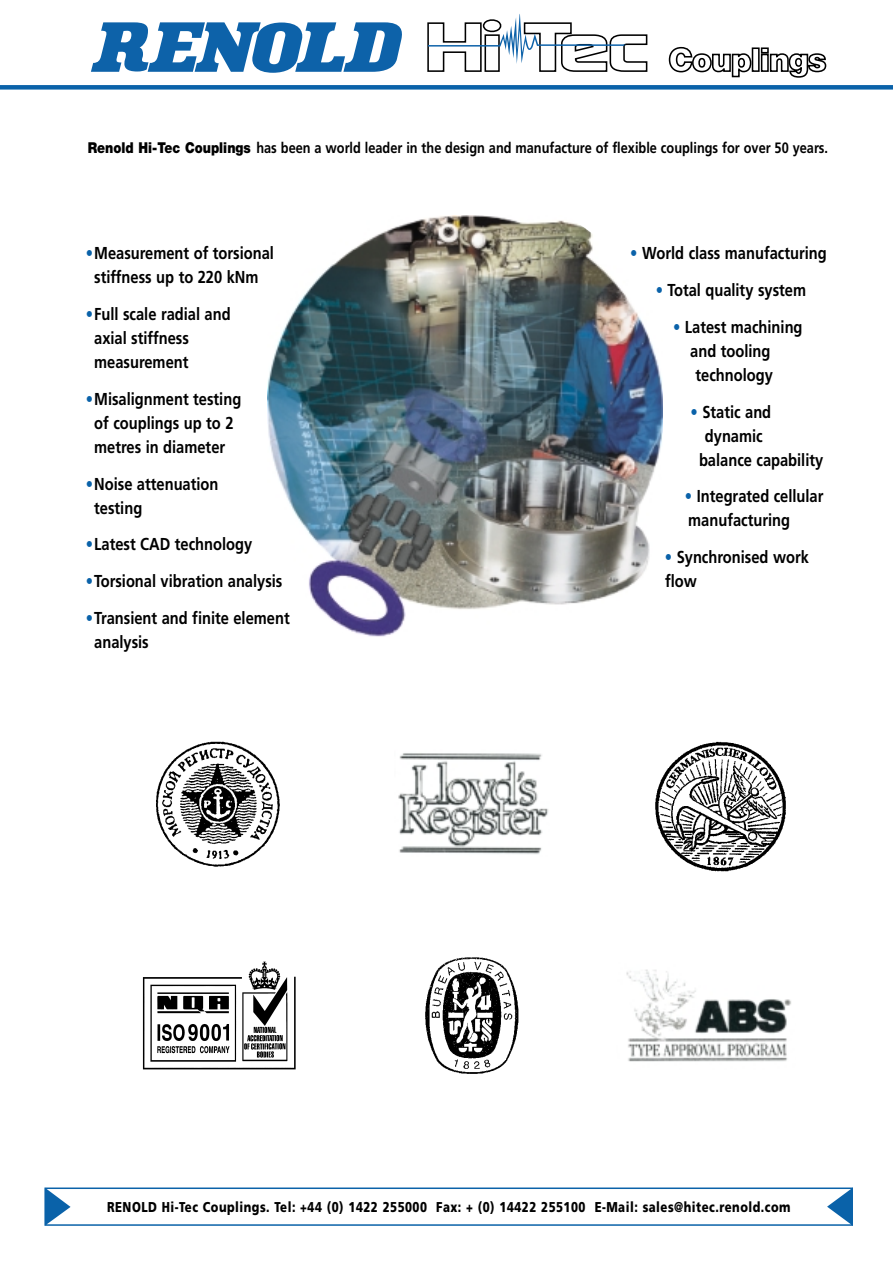
<style>
.page{position:relative;width:893px;height:1262px;background:#fff}
.page>*{position:absolute;margin:0;border:0;box-sizing:border-box;transform-origin:0 0}
.t1{font:700 17.25px/24px "Frutiger";color:#000;scale:.85 1}
.t2{font:700 15px "Frutiger";color:#000;scale:.85 1}
.t3{font:900 14.25px "Frutiger";letter-spacing:.045em;color:#000;scale:.8 1}
.s1{font-family:"Helvetica Neue";font-weight:900}
.s2{color:#0a62a9}
</style>
<div class="page">
<svg style="left:91px;top:22px;width:311px;height:51px"></svg>
<svg style="left:668px;top:46px;width:83px;height:32px"></svg>
<svg style="left:751px;top:47px;width:8px;height:25px"></svg>
<svg style="left:760px;top:47px;width:67px;height:31px"></svg>
<svg style="left:427px;top:14px;width:221px;height:58px"></svg>
<img style="left:145px;top:728px;width:144px;height:150px;border-radius:50%">
<img style="left:411px;top:948px;width:120px;height:139px;border-radius:50%">
<img style="left:626px;top:969px;width:165px;height:93px">
<img style="left:398px;top:753px;width:151px;height:101px">
<img style="left:142px;top:961px;width:154px;height:109px">
<img style="left:655px;top:741px;width:131px;height:131px">
<div style="left:45px;top:1187px;width:808px;height:38px;border:2px solid #0a62a9"></div>
<svg style="left:45px;top:1187px;width:26px;height:38px"></svg>
<svg style="left:827px;top:1187px;width:26px;height:38px"></svg>
<img style="left:267px;top:215px;width:395px;height:422px">
<div style="left:1px;top:85px;width:891px;height:5px;background:#0a62a9"></div>
<p class="t2" style="left:88px;top:142px;width:872px"><span class="s1">Renold Hi-Tec Couplings</span> has been a world leader in the design and manufacture of flexible couplings for over 50 years.</p>
<p class="t1" style="left:86px;top:243px;width:223px;text-align:center"><span class="s2">•</span>Measurement of torsional stiffness up to 220 kNm</p>
<p class="t1" style="left:94px;top:303px;width:162px;text-indent:-9px"><span class="s2">•</span>Full scale radial and axial stiffness measurement</p>
<p class="t1" style="left:86px;top:388px;width:184px;text-align:center"><span class="s2">•</span>Misalignment testing of couplings up to 2 metres in diameter</p>
<p class="t1" style="left:94px;top:473px;width:148px;text-indent:-9px"><span class="s2">•</span>Noise attenuation testing</p>
<p class="t1" style="left:86px;top:534px;width:197px"><span class="s2">•</span>Latest CAD technology</p>
<p class="t1" style="left:86px;top:570px;width:233px"><span class="s2">•</span>Torsional vibration analysis</p>
<p class="t1" style="left:94px;top:607px;width:231px;text-indent:-9px"><span class="s2">•</span>Transient and finite element analysis</p>
<p class="t1" style="left:630px;top:243px;width:233px"><span class="s2">•</span> World class manufacturing</p>
<p class="t1" style="left:655px;top:279px;width:178px"><span class="s2">•</span> Total quality system</p>
<p class="t1" style="left:673px;top:316px;width:154px"><span class="s2">•</span> Latest machining</p>
<p class="t1" style="left:690px;top:340px;width:96px">and tooling</p>
<p class="t1" style="left:695px;top:364px;width:93px">technology</p>
<p class="t1" style="left:690px;top:401px;width:96px"><span class="s2">•</span> Static and</p>
<p class="t1" style="left:704px;top:425px;width:70px">dynamic</p>
<p class="t1" style="left:699px;top:449px;width:148px">balance capability</p>
<p class="t1" style="left:685px;top:486px;width:164px"><span class="s2">•</span> Integrated cellular manufacturing</p>
<p class="t1" style="left:665px;top:546px;width:171px"><span class="s2">•</span> Synchronised work flow</p>
<p class="t3" style="left:107px;top:1200px;width:855px">RENOLD Hi-Tec Couplings. Tel: +44 (0) 1422 255000 Fax: + (0) 14422 255100 E-Mail: sales@hitec.renold.com</p>
</div>
